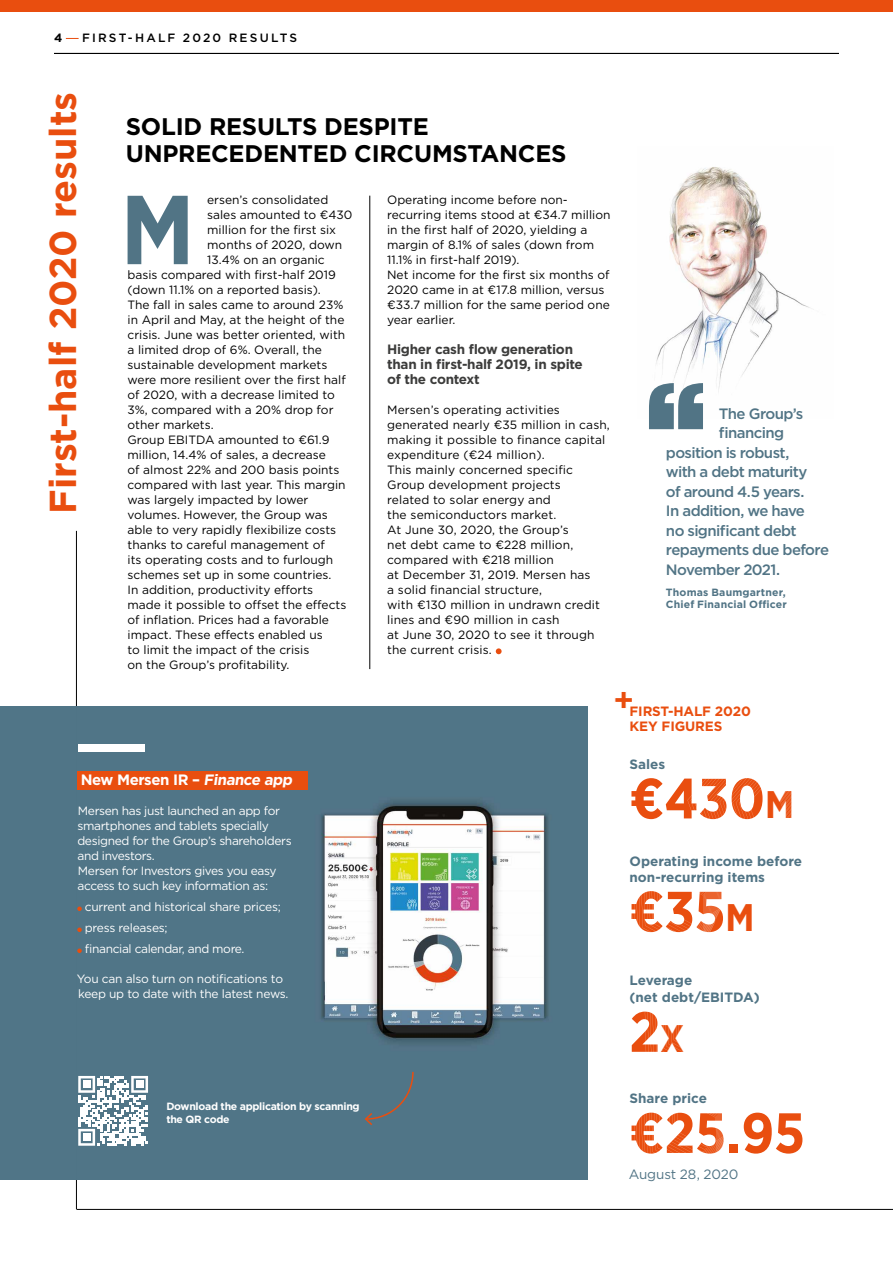
<style>
.page{position:relative;width:893px;height:1263px;background:#fff}
.page>*{position:absolute;margin:0;border:0;box-sizing:border-box;transform-origin:0 0}
.t1{font:700 97.65px "Gotham Narrow";color:#517485}
.t2{font:700 56.55px "Gotham Narrow";color:#e94e0f}
.t3{font:700 37.5px "Gotham";color:#e94e0f}
.t4{font:700 24px/27px "Gotham";letter-spacing:-.01em;color:#000}
.t5{font:500 15px "Gotham";letter-spacing:-.04em;color:#517485}
.t6{font:700 15px "Gotham";letter-spacing:-.03em;color:#fff}
.t7{font:700 13.5px/16.2px "Gotham";color:#517485}
.t8{font:700 13.5px/15px "Gotham";letter-spacing:-.02em;color:#3c3c3b}
.t9{font:700 13.5px/15px "Gotham";letter-spacing:-.01em;color:#e94e0f}
.t10{font:13.5px "Gotham";letter-spacing:-.01em;color:#517485}
.t11{font:12px/15px "Gotham";color:#000}
.t12{font:12px/15px "Gotham";letter-spacing:-.03em;color:#fff}
.t13{font:500 12px "Gotham";letter-spacing:.18em;color:#000}
.t14{font:700 12px "Gotham";color:#000}
.t15{font:700 10.5px/12.8px "Gotham";letter-spacing:-.03em;color:#fff}
.t16{font:700 10.5px/12px "Gotham";letter-spacing:.015em;color:#517485}
.s1{font-size:38.4px}
</style>
<div class="page">
<hr style="left:77px;top:1209px;width:816px;height:1px;background:#000">
<hr style="left:76px;top:531px;width:1px;height:678px;background:#000">
<div style="left:0;top:0;width:893px;height:11px;background:#e94e0f"></div>
<img style="left:656px;top:167px;width:154px;height:225px">
<hr style="left:370px;top:196px;width:1px;height:473px;background:#000">
<svg style="left:496px;top:648px;width:6px;height:6px"></svg>
<svg style="left:649px;top:383px;width:54px;height:46px"></svg>
<svg style="left:614px;top:692px;width:18px;height:16px"></svg>
<img style="left:0;top:707px;width:588px;height:472px">
<div style="left:78px;top:744px;width:67px;height:8px;background:#fff"></div>
<div style="left:77px;top:771px;width:230px;height:19px;background:#e94e0f"></div>
<svg style="left:77px;top:906px;width:5px;height:5px"></svg>
<svg style="left:77px;top:927px;width:5px;height:5px"></svg>
<svg style="left:77px;top:948px;width:5px;height:5px"></svg>
<svg style="left:363px;top:1070px;width:51px;height:57px;background:#577381"></svg>
<svg style="left:78px;top:1076px;width:70px;height:70px"></svg>
<div style="left:83px;top:1081px;width:7px;height:7px;background:#fff"></div>
<div style="left:136px;top:1081px;width:7px;height:7px;background:#fff"></div>
<div style="left:83px;top:1134px;width:7px;height:7px;background:#fff"></div>
<hr style="left:54px;top:53px;width:785px;height:1px;background:#000">
<svg style="left:66px;top:38px;width:13px;height:1px"></svg>
<p class="t14" style="left:54px;top:30px;width:10px">4</p>
<p class="t13" style="left:82px;top:30px;width:217px">FIRST-HALF 2020 RESULTS</p>
<h3 class="t3" style="left:38px;top:514px;width:423px;rotate:-90deg">First-half 2020 results</h3>
<h3 class="t4" style="left:126px;top:113px;width:442px">SOLID RESULTS DESPITE<br>UNPRECEDENTED CIRCUMSTANCES</h3>
<h1 class="t1" style="left:121px;top:167px;width:75px">M</h1>
<p class="t11" style="left:207px;top:192px;width:123px">ersen’s consolidated</p>
<p class="t11" style="left:387px;top:192px;width:225px">Operating income before non&shy;recurring items stood at €34.7 million in the first half of 2020, yielding a margin of 8.1% of sales (down from<br>11.1% in first-half 2019).<br>Net income for the first six months of<br>2020 came in at €17.8 million, versus €33.7 million for the same period one year earlier.</p>
<p class="t8" style="left:387px;top:342px;width:197px">Higher cash flow generation than in first-half 2019, in spite of the context</p>
<p class="t11" style="left:387px;top:402px;width:224px">Mersen’s operating activities generated nearly €35 million in cash, making it possible to finance capital expenditure (€24 million).<br>This mainly concerned specific<br>Group development projects<br>related to solar energy and<br>the semiconductors market.<br>At June 30, 2020, the Group’s<br>net debt came to €228 million, compared with €218 million<br>at December 31, 2019. Mersen has<br>a solid financial structure,<br>with €130 million in undrawn credit lines and €90 million in cash<br>at June 30, 2020 to see it through the current crisis.</p>
<p class="t11" style="left:207px;top:207px;width:147px">sales amounted to €430</p>
<p class="t11" style="left:207px;top:222px;width:130px">million for the first six</p>
<p class="t11" style="left:207px;top:237px;width:136px">months of 2020, down</p>
<p class="t11" style="left:207px;top:252px;width:119px">13.4% on an organic</p>
<p class="t11" style="left:128px;top:267px;width:210px">basis compared with first-half 2019</p>
<p class="t11" style="left:128px;top:282px;width:195px">(down 11.1% on a reported basis).</p>
<p class="t11" style="left:128px;top:297px;width:217px">The fall in sales came to around 23%</p>
<p class="t11" style="left:128px;top:312px;width:218px">in April and May, at the height of the</p>
<p class="t11" style="left:128px;top:327px;width:219px">crisis. June was better oriented, with</p>
<p class="t11" style="left:128px;top:342px;width:196px">a limited drop of 6%. Overall, the</p>
<p class="t11" style="left:128px;top:357px;width:201px">sustainable development markets</p>
<p class="t11" style="left:128px;top:372px;width:220px">were more resilient over the first half</p>
<p class="t11" style="left:128px;top:387px;width:209px">of 2020, with a decrease limited to</p>
<p class="t11" style="left:128px;top:402px;width:207px">3%, compared with a 20% drop for</p>
<p class="t11" style="left:128px;top:417px;width:88px">other markets.</p>
<p class="t11" style="left:128px;top:432px;width:204px">Group EBITDA amounted to €61.9</p>
<p class="t11" style="left:128px;top:447px;width:200px">million, 14.4% of sales, a decrease</p>
<p class="t11" style="left:128px;top:462px;width:213px">of almost 22% and 200 basis points</p>
<p class="t11" style="left:128px;top:477px;width:220px">compared with last year. This margin</p>
<p class="t11" style="left:128px;top:492px;width:182px">was largely impacted by lower</p>
<p class="t11" style="left:128px;top:507px;width:202px">volumes. However, the Group was</p>
<p class="t11" style="left:128px;top:522px;width:210px">able to very rapidly flexibilize costs</p>
<p class="t11" style="left:128px;top:537px;width:199px">thanks to careful management of</p>
<p class="t11" style="left:128px;top:552px;width:207px">its operating costs and to furlough</p>
<p class="t11" style="left:128px;top:567px;width:205px">schemes set up in some countries.</p>
<p class="t11" style="left:128px;top:582px;width:187px">In addition, productivity efforts</p>
<p class="t11" style="left:128px;top:597px;width:220px">made it possible to offset the effects</p>
<p class="t11" style="left:128px;top:612px;width:203px">of inflation. Prices had a favorable</p>
<p class="t11" style="left:128px;top:627px;width:197px">impact. These effects enabled us</p>
<p class="t11" style="left:128px;top:642px;width:183px">to limit the impact of the crisis</p>
<p class="t11" style="left:128px;top:657px;width:163px">on the Group’s profitability.</p>
<p class="t6" style="left:81px;top:770px;width:216px">New Mersen IR – Finance app</p>
<p class="t12" style="left:77px;top:803px;width:216px">Mersen has just launched an app for smartphones and tablets specially designed for the Group’s shareholders and investors.<br>Mersen for Investors gives you easy access to such key information as:</p>
<p class="t12" style="left:85px;top:896px;width:197px;line-height:21px">current and historical share prices; press releases;<br>financial calendar, and more.</p>
<p class="t12" style="left:77px;top:971px;width:213px">You can also turn on notifications to keep up to date with the latest news.</p>
<p class="t15" style="left:166px;top:1100px;width:195px">Download the application by scanning the QR code</p>
<p class="t5" style="left:719px;top:403px;width:86px">The Group’s</p>
<p class="t5" style="left:719px;top:423px;width:67px">financing</p>
<p class="t5" style="left:666px;top:442px;width:125px">position is robust,</p>
<p class="t5" style="left:666px;top:462px;width:143px">with a debt maturity</p>
<p class="t5" style="left:666px;top:481px;width:140px">of around 4.5 years.</p>
<p class="t5" style="left:666px;top:501px;width:141px">In addition, we have</p>
<p class="t5" style="left:666px;top:520px;width:132px">no significant debt</p>
<p class="t5" style="left:666px;top:540px;width:165px">repayments due before</p>
<p class="t5" style="left:666px;top:559px;width:116px">November 2021.</p>
<p class="t16" style="left:666px;top:586px;width:122px">Thomas Baumgartner,<br>Chief Financial Officer</p>
<p class="t9" style="left:630px;top:703px;width:123px">FIRST-HALF 2020<br>KEY FIGURES</p>
<p class="t7" style="left:629px;top:756px;width:37px">Sales</p>
<h2 class="t2" style="left:629px;top:762px;width:166px">€430<span class="s1">M</span></h2>
<p class="t7" style="left:629px;top:852px;width:174px">Operating income before non-recurring items</p>
<h2 class="t2" style="left:629px;top:875px;width:127px">€35<span class="s1">M</span></h2>
<p class="t7" style="left:629px;top:972px;width:132px">Leverage<br>(net debt/EBITDA)</p>
<h2 class="t2" style="left:629px;top:995px;width:57px">2<span class="s1">X</span></h2>
<p class="t7" style="left:629px;top:1090px;width:79px">Share price</p>
<h2 class="t2" style="left:629px;top:1097px;width:177px">€25.95</h2>
<p class="t10" style="left:629px;top:1165px;width:111px">August 28, 2020</p>
</div>
